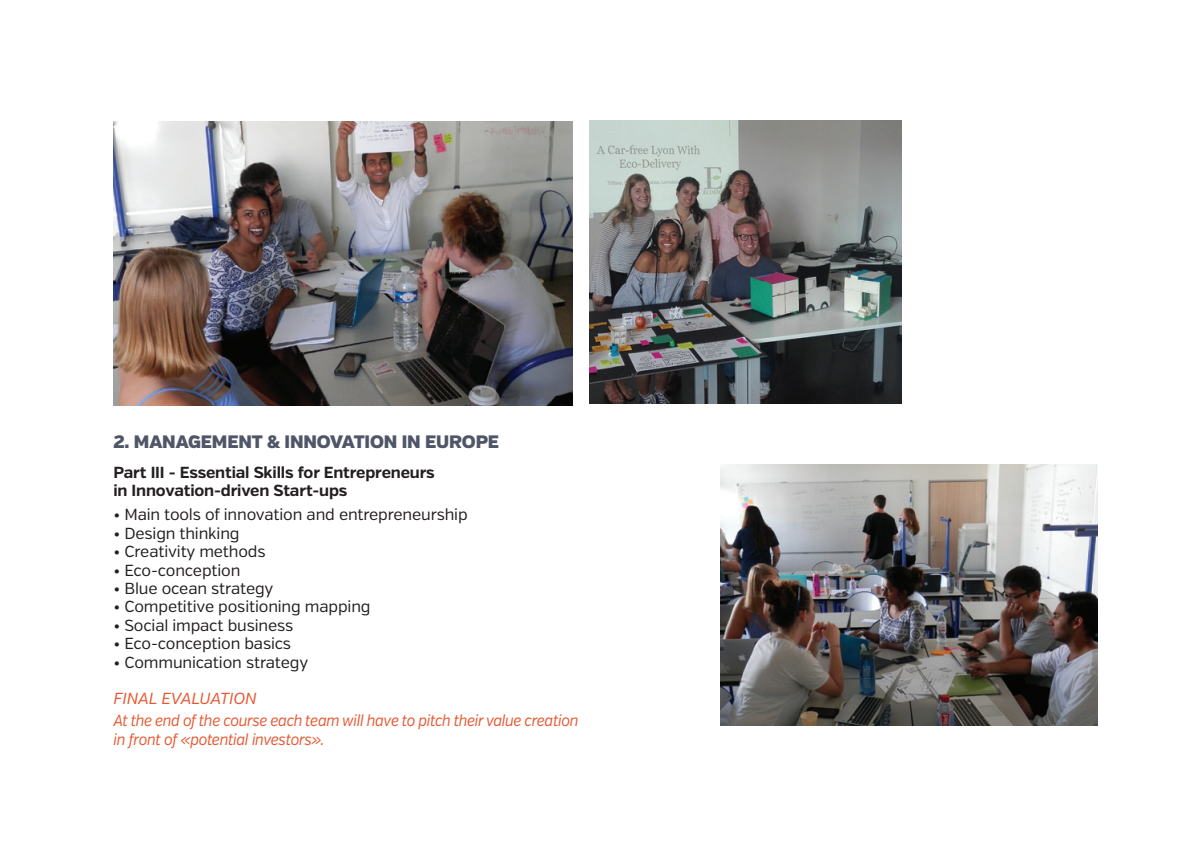
<style>
.page{position:relative;width:1191px;height:842px;background:#fff}
.page>*{position:absolute;margin:0;border:0;box-sizing:border-box;transform-origin:0 0}
.t1{font:900 18px "Verb";letter-spacing:-.01em;color:#4f5668}
.t2{font:16px "Verb";letter-spacing:-.01em;color:#231f20}
.t3{font:italic 16px/21.4px "Verb";letter-spacing:-.02em;color:#e65831}
.t4{font:700 16px/18.4px "Verb";letter-spacing:-.01em;color:#231f20}
.t5{font:italic 16px "Verb";letter-spacing:-.02em;color:#e65831;scale:.9 1}
</style>
<div class="page">
<img style="left:113px;top:122px;width:460px;height:283px">
<img style="left:590px;top:120px;width:311px;height:284px">
<img style="left:720px;top:465px;width:377px;height:261px">
<p class="t1" style="left:113px;top:431px;width:387px">2. MANAGEMENT &amp; INNOVATION IN EUROPE</p>
<p class="t4" style="left:113px;top:463px;width:323px">Part III - Essential Skills for Entrepreneurs in Innovation-driven Start-ups</p>
<p class="t2" style="left:113px;top:505px;width:356px">• Main tools of innovation and entrepreneurship</p>
<p class="t2" style="left:113px;top:524px;width:128px">• Design thinking</p>
<p class="t2" style="left:113px;top:542px;width:154px">• Creativity methods</p>
<p class="t2" style="left:113px;top:560px;width:128px">• Eco-conception</p>
<p class="t2" style="left:113px;top:579px;width:162px">• Blue ocean strategy</p>
<p class="t2" style="left:113px;top:597px;width:259px">• Competitive positioning mapping</p>
<p class="t2" style="left:113px;top:616px;width:181px">• Social impact business</p>
<p class="t2" style="left:113px;top:634px;width:179px">• Eco-conception basics</p>
<p class="t2" style="left:113px;top:652px;width:196px">• Communication strategy</p>
<p class="t3" style="left:113px;top:688px;width:466px">FINAL EVALUATION<br>At the end of the course each team will have to pitch their value creation</p>
<p class="t5" style="left:113px;top:730px;width:236px">in front of «potential investors».</p>
</div>
